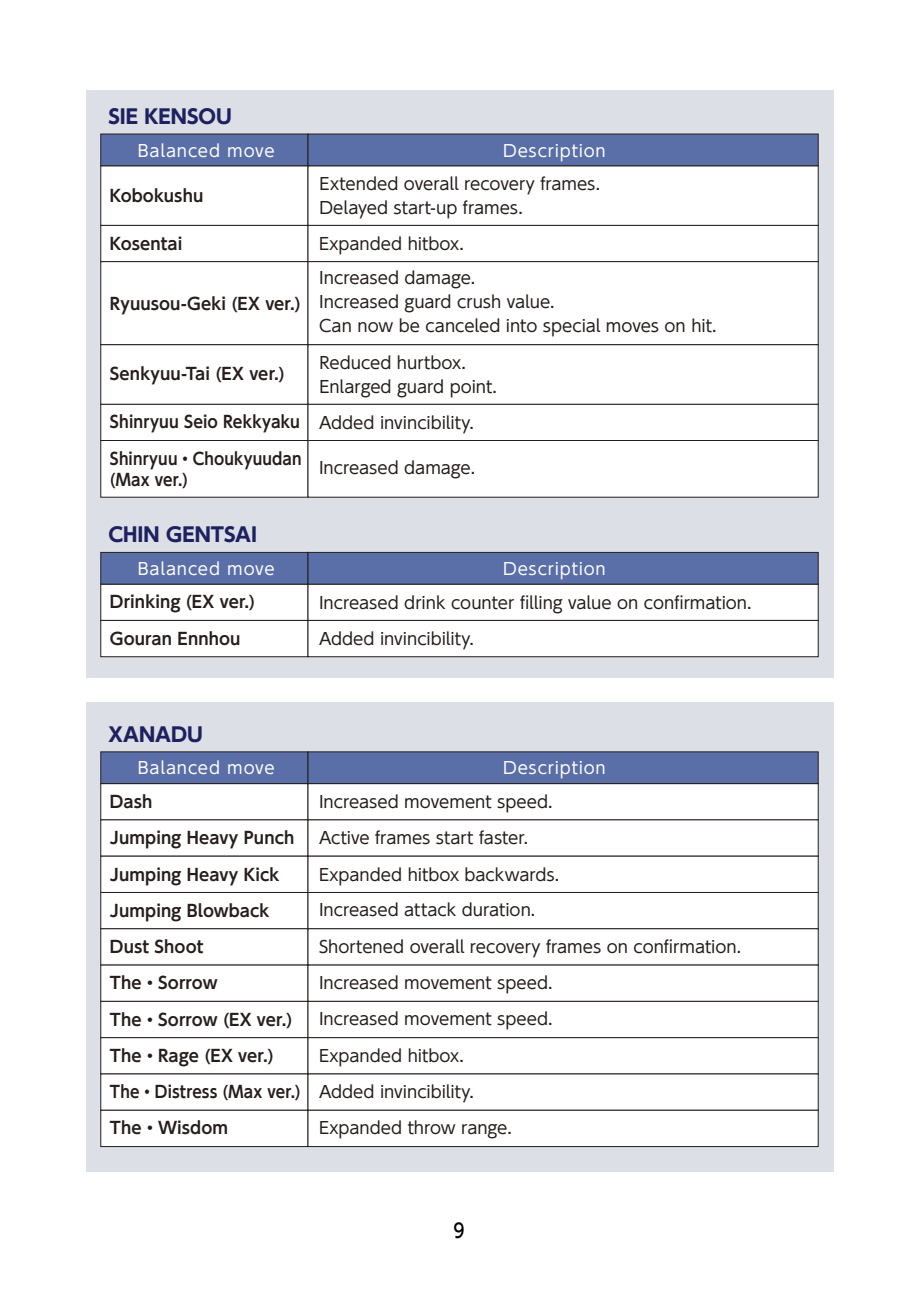
<style>
.page{position:relative;width:919px;height:1289px;background:#fff}
.page>*{position:absolute;margin:0;border:0;box-sizing:border-box;transform-origin:0 0}
.t1{font:700 19.5px "UD Shin Go Pro";color:#1e2160}
.t2{font:500 19.5px "UD Shin Go Pro";color:#000;scale:.86 1}
.t3{font:16.5px/24px "UD Shin Go Pro";color:#251e1c}
.t4{font:700 16.5px "UD Shin Go Pro De";letter-spacing:.005em;color:#251e1c}
.t5{font:700 16.5px/21px "UD Shin Go Pro De";letter-spacing:.005em;color:#251e1c;scale:.93 1}
.t6{font:16.5px "UD Shin Go Pro";letter-spacing:.05em;color:#fff}
.t7{font:700 16.5px "UD Shin Go Pro De";letter-spacing:.005em;color:#251e1c;scale:.95 1}
.s1{font-family:"UD Shin Go Pro";font-weight:400}
</style>
<div class="page">
<div style="left:86px;top:90px;width:747px;height:587px;background:#dddfe6"></div>
<div style="left:86px;top:702px;width:747px;height:469px;background:#dddfe6"></div>
<div style="left:100px;top:225px;width:208px;height:37px;background:#fff"></div>
<div style="left:307px;top:225px;width:511px;height:37px;background:#fff"></div>
<div style="left:100px;top:404px;width:208px;height:37px;background:#fff;border:1px solid #251e1c"></div>
<div style="left:307px;top:404px;width:511px;height:37px;background:#fff;border:1px solid #251e1c"></div>
<div style="left:100px;top:440px;width:208px;height:57px;background:#fff;border:1px solid #251e1c"></div>
<div style="left:307px;top:440px;width:511px;height:57px;background:#fff;border:1px solid #251e1c"></div>
<div style="left:100px;top:583px;width:208px;height:38px;background:#fff;border:1px solid #251e1c"></div>
<div style="left:307px;top:583px;width:511px;height:38px;background:#fff;border:1px solid #251e1c"></div>
<div style="left:100px;top:620px;width:208px;height:37px;background:#fff;border:1px solid #251e1c"></div>
<div style="left:307px;top:620px;width:511px;height:37px;background:#fff;border:1px solid #251e1c"></div>
<div style="left:100px;top:783px;width:208px;height:37px;background:#fff"></div>
<div style="left:307px;top:783px;width:511px;height:37px;background:#fff"></div>
<div style="left:100px;top:819px;width:208px;height:37px;background:#fff;border:1px solid #251e1c"></div>
<div style="left:307px;top:819px;width:511px;height:37px;background:#fff;border:1px solid #251e1c"></div>
<div style="left:100px;top:855px;width:208px;height:37px;background:#fff;border:1px solid #251e1c"></div>
<div style="left:307px;top:855px;width:511px;height:37px;background:#fff;border:1px solid #251e1c"></div>
<div style="left:100px;top:892px;width:208px;height:37px;background:#fff;border:1px solid #251e1c"></div>
<div style="left:307px;top:892px;width:511px;height:37px;background:#fff;border:1px solid #251e1c"></div>
<div style="left:100px;top:928px;width:208px;height:37px;background:#fff;border:1px solid #251e1c"></div>
<div style="left:307px;top:928px;width:511px;height:37px;background:#fff;border:1px solid #251e1c"></div>
<div style="left:100px;top:964px;width:208px;height:37px;background:#fff"></div>
<div style="left:307px;top:964px;width:511px;height:37px;background:#fff"></div>
<div style="left:100px;top:1000px;width:208px;height:38px;background:#fff;border:1px solid #251e1c"></div>
<div style="left:307px;top:1000px;width:511px;height:38px;background:#fff;border:1px solid #251e1c"></div>
<div style="left:100px;top:1037px;width:208px;height:37px;background:#fff;border:1px solid #251e1c"></div>
<div style="left:307px;top:1037px;width:511px;height:37px;background:#fff;border:1px solid #251e1c"></div>
<div style="left:100px;top:1073px;width:208px;height:37px;background:#fff;border:1px solid #251e1c"></div>
<div style="left:307px;top:1073px;width:511px;height:37px;background:#fff;border:1px solid #251e1c"></div>
<div style="left:100px;top:1109px;width:208px;height:37px;background:#fff;border:1px solid #251e1c"></div>
<div style="left:307px;top:1109px;width:511px;height:37px;background:#fff;border:1px solid #251e1c"></div>
<div style="left:100px;top:165px;width:208px;height:61px;background:#fff;border:1px solid #251e1c"></div>
<div style="left:307px;top:165px;width:511px;height:61px;background:#fff;border:1px solid #251e1c"></div>
<div style="left:100px;top:344px;width:208px;height:60px;background:#fff"></div>
<div style="left:307px;top:344px;width:511px;height:60px;background:#fff"></div>
<div style="left:100px;top:261px;width:208px;height:84px;background:#fff;border:1px solid #251e1c"></div>
<div style="left:307px;top:261px;width:511px;height:84px;background:#fff;border:1px solid #251e1c"></div>
<div style="left:100px;top:134px;width:208px;height:32px;background:#5a6ea8;border:1px solid #251e1c"></div>
<div style="left:307px;top:134px;width:511px;height:32px;background:#5a6ea8;border:1px solid #251e1c"></div>
<div style="left:100px;top:552px;width:208px;height:32px;background:#5a6ea8;border:1px solid #251e1c"></div>
<div style="left:307px;top:552px;width:511px;height:32px;background:#5a6ea8;border:1px solid #251e1c"></div>
<div style="left:100px;top:751px;width:208px;height:33px;background:#5a6ea8;border:1px solid #251e1c"></div>
<div style="left:307px;top:751px;width:511px;height:33px;background:#5a6ea8;border:1px solid #251e1c"></div>
<p class="t1" style="left:108px;top:101px;width:125px">SIE KENSOU</p>
<p class="t6" style="left:138px;top:137px;width:138px">Balanced move</p>
<p class="t6" style="left:503px;top:137px;width:104px">Description</p>
<p class="t4" style="left:110px;top:182px;width:95px">Kobokushu</p>
<p class="t3" style="left:319px;top:171px;width:282px">Extended overall recovery frames.<br>Delayed start-up frames.</p>
<p class="t4" style="left:110px;top:230px;width:74px">Kosentai</p>
<p class="t3" style="left:319px;top:231px;width:146px">Expanded hitbox.</p>
<p class="t4" style="left:110px;top:290px;width:192px">Ryuusou-Geki (EX ver.)</p>
<p class="t4" style="left:110px;top:360px;width:176px">Senkyuu-Tai (EX ver.)</p>
<p class="t3" style="left:319px;top:265px;width:399px">Increased damage.<br>Increased guard crush value.<br>Can now be canceled into special moves on hit.</p>
<p class="t3" style="left:319px;top:350px;width:179px">Reduced hurtbox.<br>Enlarged guard point.</p>
<p class="t7" style="left:110px;top:408px;width:384px">Shinryuu Seio Rekkyaku <span class="s1">Added invincibility.</span></p>
<p class="t5" style="left:110px;top:448px;width:208px">Shinryuu・Choukyuudan (Max ver.)</p>
<p class="t3" style="left:319px;top:455px;width:158px">Increased damage.</p>
<p class="t1" style="left:108px;top:519px;width:150px">CHIN GENTSAI</p>
<p class="t6" style="left:138px;top:555px;width:138px">Balanced move</p>
<p class="t6" style="left:503px;top:555px;width:104px">Description</p>
<p class="t4" style="left:110px;top:588px;width:147px">Drinking (EX ver.)</p>
<p class="t3" style="left:319px;top:590px;width:434px">Increased drink counter filling value on confirmation.</p>
<p class="t4" style="left:110px;top:625px;width:132px">Gouran Ennhou</p>
<p class="t3" style="left:319px;top:626px;width:156px">Added invincibility.</p>
<p class="t1" style="left:108px;top:718px;width:96px">XANADU</p>
<p class="t6" style="left:138px;top:754px;width:138px">Balanced move</p>
<p class="t6" style="left:503px;top:754px;width:104px">Description</p>
<p class="t4" style="left:110px;top:788px;width:44px">Dash</p>
<p class="t3" style="left:319px;top:788px;width:235px">Increased movement speed.</p>
<p class="t4" style="left:110px;top:824px;width:186px">Jumping Heavy Punch</p>
<p class="t3" style="left:319px;top:825px;width:211px">Active frames start faster.</p>
<p class="t4" style="left:110px;top:860px;width:171px">Jumping Heavy Kick</p>
<p class="t3" style="left:319px;top:862px;width:242px">Expanded hitbox backwards.</p>
<p class="t4" style="left:110px;top:897px;width:161px">Jumping Blowback</p>
<p class="t3" style="left:319px;top:897px;width:218px">Increased attack duration.</p>
<p class="t4" style="left:110px;top:933px;width:95px">Dust Shoot</p>
<p class="t3" style="left:319px;top:934px;width:424px">Shortened overall recovery frames on confirmation.</p>
<p class="t4" style="left:110px;top:969px;width:109px">The・Sorrow</p>
<p class="t3" style="left:319px;top:970px;width:235px">Increased movement speed.</p>
<p class="t4" style="left:110px;top:1005px;width:184px">The・Sorrow (EX ver.)</p>
<p class="t3" style="left:319px;top:1006px;width:235px">Increased movement speed.</p>
<p class="t4" style="left:110px;top:1042px;width:165px">The・Rage (EX ver.)</p>
<p class="t3" style="left:319px;top:1042px;width:146px">Expanded hitbox.</p>
<p class="t5" style="left:110px;top:1073px;width:393px;line-height:36.3px">The・Distress (Max ver.) <span class="s1">Added invincibility.<br></span>The・Wisdom</p>
<p class="t3" style="left:319px;top:1115px;width:194px">Expanded throw range.</p>
<p class="t2" style="left:453px;top:1214px;width:14px">9</p>
</div>
